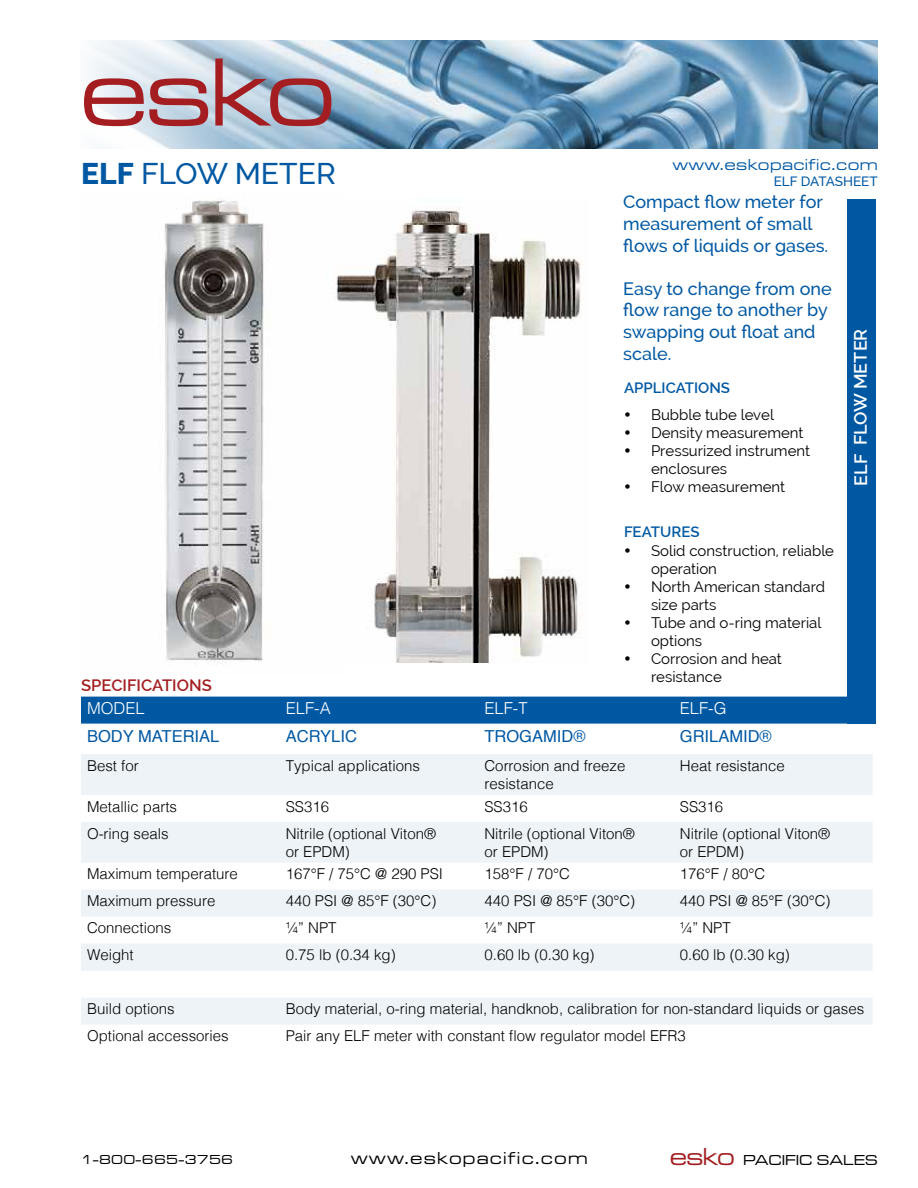
<style>
.page{position:relative;width:918px;height:1188px;background:#fff}
.page>*{position:absolute;margin:0;border:0;box-sizing:border-box;transform-origin:0 0}
.t1{font:500 100.5px "Microgramma Ext D";color:#a41e21}
.t2{font:500 30px "Raleway";color:#0058a3}
.t3{font:500 25.5px "Microgramma Ext D";color:#a41e21}
.t4{font:500 18px/21.6px "Raleway";color:#0058a3}
.t5{font:500 18px "Microgramma Ext D";letter-spacing:.1em;color:#000}
.t6{font:600 18px "Raleway";color:#fff}
.t7{font:16.5px "Helvetica";color:#0058a3}
.t8{font:300 16.5px "Helvetica";color:#fff}
.t9{font:500 16.5px "Microgramma Ext D";letter-spacing:.06em;color:#0058a3}
.t10{font:600 16.5px "Raleway";color:#a41e21}
.t11{font:300 15px/18px "Helvetica";color:#000}
.t12{font:15px/18px "Raleway";color:#000}
.t13{font:600 15px "Raleway";color:#0058a3}
.t14{font:500 15px "Microgramma Ext D";letter-spacing:.04em;color:#000}
.t15{font:500 13.5px "Microgramma Ext D";letter-spacing:.07em;color:#000}
.t16{font:500 13.5px "Raleway";color:#0058a3}
.s1{font-weight:800}
</style>
<div class="page">
<img style="left:89px;top:40px;width:788px;height:108px">
<div style="left:847px;top:199px;width:29px;height:525px;background:#0058a3"></div>
<div style="left:81px;top:697px;width:766px;height:27px;background:#0058a3"></div>
<svg style="left:81px;top:754px;width:792px;height:271px;fill:#edf3f7"></svg>
<img style="left:164px;top:200px;width:100px;height:464px">
<img style="left:333px;top:207px;width:250px;height:456px">
<h1 class="t1" style="left:81px;top:28px;width:255px">esko</h1>
<p class="t2" style="left:81px;top:156px;width:256px"><span class="s1">ELF</span> FLOW METER</p>
<p class="t10" style="left:81px;top:675px;width:132px">SPECIFICATIONS</p>
<p class="t9" style="left:673px;top:154px;width:206px">www.eskopacific.com</p>
<p class="t16" style="left:774px;top:174px;width:106px">ELF DATASHEET</p>
<p class="t4" style="left:623px;top:191px;width:207px">Compact flow meter for measurement of small flows of liquids or gases.</p>
<p class="t4" style="left:623px;top:278px;width:210px">Easy to change from one flow range to another by swapping out float and scale.</p>
<p class="t13" style="left:624px;top:379px;width:108px">APPLICATIONS</p>
<p class="t12" style="left:624px;top:406px;width:152px">• Bubble tube level</p>
<p class="t12" style="left:624px;top:424px;width:181px">• Density measurement</p>
<p class="t12" style="left:651px;top:442px;width:161px;text-indent:-27px">• Pressurized instrument enclosures</p>
<p class="t12" style="left:624px;top:478px;width:163px">• Flow measurement</p>
<p class="t13" style="left:624px;top:523px;width:77px">FEATURES</p>
<p class="t12" style="left:651px;top:541px;width:185px;text-indent:-27px">• Solid construction, reliable operation</p>
<p class="t12" style="left:651px;top:577px;width:176px;text-indent:-27px">• North American standard size parts</p>
<p class="t12" style="left:651px;top:613px;width:172px;text-indent:-27px">• Tube and o-ring material options</p>
<p class="t12" style="left:651px;top:649px;width:132px;text-indent:-27px">• Corrosion and heat resistance</p>
<p class="t6" style="left:850px;top:486px;width:159px;rotate:-90deg">ELF FLOW METER</p>
<p class="t8" style="left:87px;top:695px;width:59px">MODEL</p>
<p class="t8" style="left:286px;top:695px;width:46px">ELF-A</p>
<p class="t8" style="left:484px;top:695px;width:45px">ELF-T</p>
<p class="t8" style="left:680px;top:695px;width:48px">ELF-G</p>
<p class="t7" style="left:87px;top:723px;width:134px">BODY MATERIAL</p>
<p class="t7" style="left:286px;top:723px;width:73px">ACRYLIC</p>
<p class="t7" style="left:484px;top:723px;width:103px">TROGAMID®</p>
<p class="t7" style="left:680px;top:723px;width:93px">GRILAMID®</p>
<p class="t11" style="left:87px;top:755px;width:53px">Best for</p>
<p class="t11" style="left:286px;top:755px;width:136px">Typical applications</p>
<p class="t11" style="left:484px;top:755px;width:142px">Corrosion and freeze resistance</p>
<p class="t11" style="left:680px;top:755px;width:107px">Heat resistance</p>
<p class="t11" style="left:87px;top:796px;width:92px">Metallic parts</p>
<p class="t11" style="left:286px;top:796px;width:45px">SS316</p>
<p class="t11" style="left:484px;top:796px;width:45px">SS316</p>
<p class="t11" style="left:680px;top:796px;width:45px">SS316</p>
<p class="t11" style="left:87px;top:823px;width:83px">O-ring seals</p>
<p class="t11" style="left:286px;top:823px;width:152px">Nitrile (optional Viton®</p>
<p class="t11" style="left:286px;top:841px;width:66px">or EPDM)</p>
<p class="t11" style="left:484px;top:823px;width:152px">Nitrile (optional Viton®</p>
<p class="t11" style="left:484px;top:841px;width:66px">or EPDM)</p>
<p class="t11" style="left:680px;top:823px;width:152px">Nitrile (optional Viton®</p>
<p class="t11" style="left:680px;top:841px;width:66px">or EPDM)</p>
<p class="t11" style="left:87px;top:864px;width:152px">Maximum temperature</p>
<p class="t11" style="left:286px;top:864px;width:159px">167°F / 75°C @ 290 PSI</p>
<p class="t11" style="left:484px;top:864px;width:87px">158°F / 70°C</p>
<p class="t11" style="left:680px;top:864px;width:87px">176°F / 80°C</p>
<p class="t11" style="left:87px;top:891px;width:130px">Maximum pressure</p>
<p class="t11" style="left:286px;top:891px;width:152px">440 PSI @ 85°F (30°C)</p>
<p class="t11" style="left:484px;top:891px;width:152px">440 PSI @ 85°F (30°C)</p>
<p class="t11" style="left:680px;top:891px;width:152px">440 PSI @ 85°F (30°C)</p>
<p class="t11" style="left:87px;top:918px;width:86px">Connections</p>
<p class="t11" style="left:286px;top:918px;width:52px">¼” NPT</p>
<p class="t11" style="left:484px;top:918px;width:52px">¼” NPT</p>
<p class="t11" style="left:680px;top:918px;width:52px">¼” NPT</p>
<p class="t11" style="left:87px;top:945px;width:48px">Weight</p>
<p class="t11" style="left:286px;top:945px;width:112px">0.75 lb (0.34 kg)</p>
<p class="t11" style="left:484px;top:945px;width:112px">0.60 lb (0.30 kg)</p>
<p class="t11" style="left:680px;top:945px;width:112px">0.60 lb (0.30 kg)</p>
<p class="t11" style="left:87px;top:999px;width:89px">Build options</p>
<p class="t11" style="left:286px;top:999px;width:580px">Body material, o-ring material, handknob, calibration for non-standard liquids or gases</p>
<p class="t11" style="left:87px;top:1026px;width:143px">Optional accessories</p>
<p class="t11" style="left:286px;top:1026px;width:402px">Pair any ELF meter with constant flow regulator model EFR3</p>
<p class="t15" style="left:81px;top:1151px;width:153px">1-800-665-3756</p>
<p class="t5" style="left:351px;top:1147px;width:238px">www.eskopacific.com</p>
<h3 class="t3" style="left:670px;top:1140px;width:66px">esko</h3>
<p class="t14" style="left:744px;top:1150px;width:135px">PACIFIC SALES</p>
</div>
